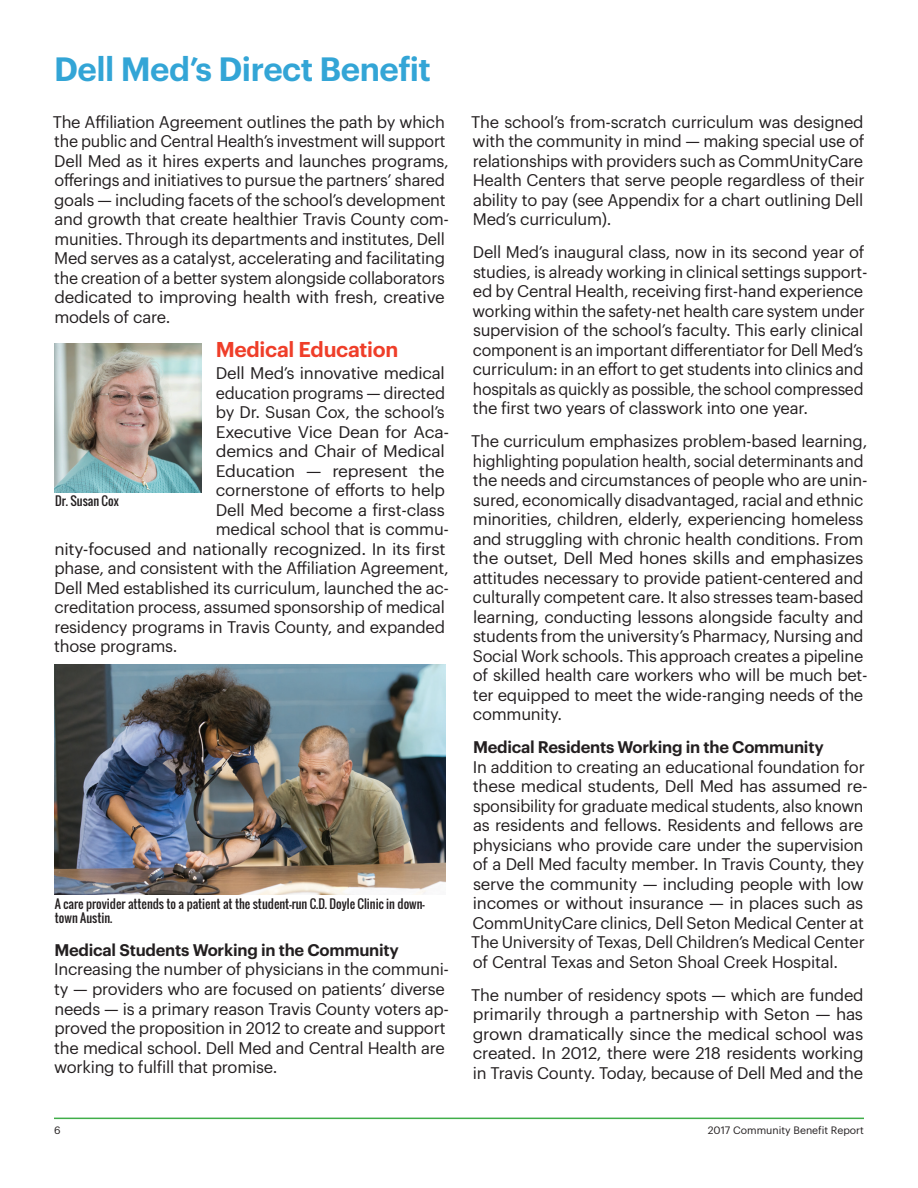
<style>
.page{position:relative;width:918px;height:1188px;background:#fff}
.page>*{position:absolute;margin:0;border:0;box-sizing:border-box;transform-origin:0 0}
.t1{font:600 33px "Graphik";letter-spacing:-.015em;color:#33a5d6}
.t2{font:600 21px "Graphik";letter-spacing:-.015em;color:#ef3e29}
.t3{font:16.5px/19.5px "Graphik";letter-spacing:-.015em;color:#231f20}
.t4{font:600 16.5px "Graphik";letter-spacing:-.015em;color:#231f20}
.t5{font:16.5px "Graphik";letter-spacing:-.015em;color:#231f20;scale:1.04 1}
.t6{font:16.5px "Graphik";letter-spacing:-.015em;color:#231f20;scale:1.05 1}
.t7{font:12px/14.4px "Oswald";color:#231f20}
.t8{font:10.5px "Graphik";color:#231f20}
</style>
<div class="page">
<hr style="left:54px;top:1118px;width:810px;height:1px;background:#40ae49">
<img style="left:54px;top:343px;width:148px;height:150px">
<img style="left:54px;top:664px;width:392px;height:230px">
<h1 class="t1" style="left:54px;top:44px;width:378px">Dell Med’s Direct Benefit</h1>
<p class="t3" style="left:53px;top:111px;width:398px">The Affiliation Agreement outlines the path by which the public and Central Health’s investment will support Dell Med as it hires experts and launches programs, offerings and initiatives to pursue the partners’ shared goals — including facets of the school’s development and growth that create healthier Travis County com&shy;munities. Through its departments and institutes, Dell Med serves as a catalyst, accelerating and facilitating the creation of a better system alongside collaborators dedicated to improving health with fresh, creative models of care.</p>
<p class="t2" style="left:216px;top:333px;width:184px">Medical Education</p>
<p class="t3" style="left:216px;top:362px;width:231px">Dell Med’s innovative medical</p>
<p class="t3" style="left:216px;top:382px;width:231px">education programs — directed</p>
<p class="t3" style="left:216px;top:401px;width:230px">by Dr. Susan Cox, the school’s</p>
<p class="t6" style="left:216px;top:419px;width:224px">Executive Vice Dean for Aca-</p>
<p class="t5" style="left:216px;top:439px;width:222px">demics and Chair of Medical</p>
<p class="t6" style="left:216px;top:458px;width:220px">Education — represent the</p>
<p class="t3" style="left:216px;top:479px;width:231px">cornerstone of efforts to help</p>
<p class="t3" style="left:216px;top:499px;width:230px">Dell Med become a first-class</p>
<p class="t3" style="left:216px;top:518px;width:235px">medical school that is commu-</p>
<p class="t5" style="left:54px;top:536px;width:378px">nity-focused and nationally recognized. In its first</p>
<p class="t3" style="left:54px;top:557px;width:396px">phase, and consistent with the Affiliation Agreement,</p>
<p class="t3" style="left:54px;top:577px;width:396px">Dell Med established its curriculum, launched the ac-</p>
<p class="t3" style="left:54px;top:596px;width:392px">creditation process, assumed sponsorship of medical</p>
<p class="t3" style="left:54px;top:616px;width:392px">residency programs in Travis County, and expanded</p>
<p class="t3" style="left:54px;top:635px;width:125px">those programs.</p>
<p class="t7" style="left:55px;top:494px;width:65px">Dr. Susan Cox</p>
<p class="t7" style="left:55px;top:896px;width:371px">A care provider attends to a patient at the student-run C.D. Doyle Clinic in down&shy;town Austin.</p>
<p class="t4" style="left:55px;top:937px;width:346px">Medical Students Working in the Community</p>
<p class="t3" style="left:54px;top:958px;width:397px">Increasing the number of physicians in the communi&shy;ty — providers who are focused on patients’ diverse needs — is a primary reason Travis County voters ap&shy;proved the proposition in 2012 to create and support the medical school. Dell Med and Central Health are working to fulfill that promise.</p>
<p class="t3" style="left:471px;top:111px;width:395px;text-align:justify">The school’s from-scratch curriculum was designed with the community in mind — making special use of relationships with providers such as CommUnityCare Health Centers that serve people regardless of their ability to pay (see Appendix for a chart outlining Dell Med’s curriculum).</p>
<p class="t3" style="left:473px;top:241px;width:397px">Dell Med’s inaugural class, now in its second year of studies, is already working in clinical settings support&shy;ed by Central Health, receiving first-hand experience working within the safety-net health care system under supervision of the school’s faculty. This early clinical component is an important differentiator for Dell Med’s curriculum: in an effort to get students into clinics and hospitals as quickly as possible, the school compressed the first two years of classwork into one year.</p>
<p class="t3" style="left:471px;top:430px;width:398px">The curriculum emphasizes problem-based learning, highlighting population health, social determinants and the needs and circumstances of people who are unin&shy;sured, economically disadvantaged, racial and ethnic minorities, children, elderly, experiencing homeless and struggling with chronic health conditions. From the outset, Dell Med hones skills and emphasizes attitudes necessary to provide patient-centered and culturally competent care. It also stresses team-based learning, conducting lessons alongside faculty and students from the university’s Pharmacy, Nursing and Social Work schools. This approach creates a pipeline of skilled health care workers who will be much bet&shy;ter equipped to meet the wide-ranging needs of the community.</p>
<p class="t4" style="left:473px;top:735px;width:352px">Medical Residents Working in the Community</p>
<p class="t3" style="left:471px;top:756px;width:398px">In addition to creating an educational foundation for these medical students, Dell Med has assumed re&shy;sponsibility for graduate medical students, also known as residents and fellows. Residents and fellows are physicians who provide care under the supervision of a Dell Med faculty member. In Travis County, they serve the community — including people with low incomes or without insurance — in places such as CommUnityCare clinics, Dell Seton Medical Center at The University of Texas, Dell Children’s Medical Center of Central Texas and Seton Shoal Creek Hospital.</p>
<p class="t3" style="left:471px;top:984px;width:394px;text-align:justify">The number of residency spots — which are funded primarily through a partnership with Seton — has grown dramatically since the medical school was created. In 2012, there were 218 residents working in Travis County. Today, because of Dell Med and the</p>
<p class="t8" style="left:54px;top:1122px;width:8px">6</p>
<p class="t8" style="left:708px;top:1122px;width:158px">2017 Community Benefit Report</p>
</div>
